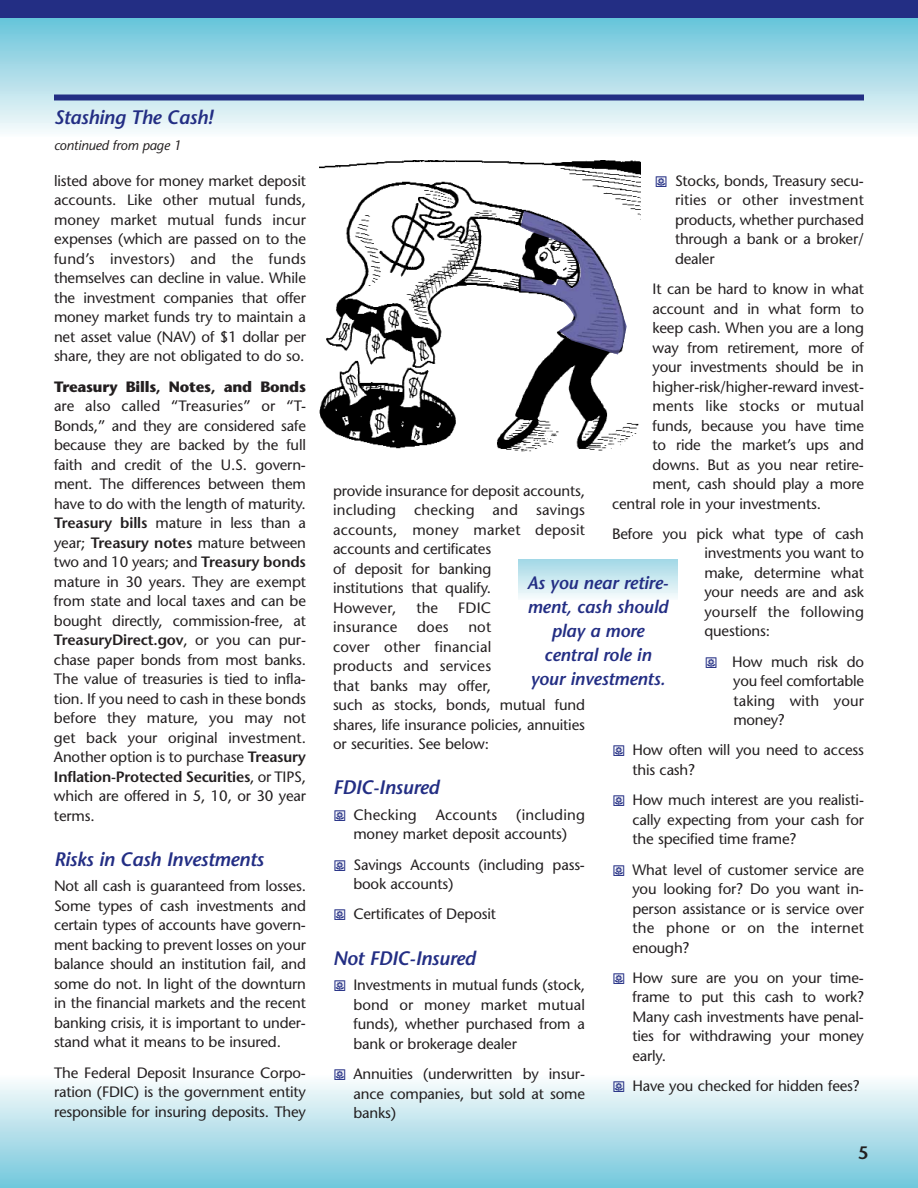
<style>
.page{position:relative;width:918px;height:1188px;background:#fff}
.page>*{position:absolute;margin:0;border:0;box-sizing:border-box;transform-origin:0 0}
.t1{font:italic 600 19.5px "Stone Sans";letter-spacing:-.015em;color:#232e84}
.t2{font:italic 600 18px/24px "Stone Sans";letter-spacing:-.01em;color:#232e84;text-align:center}
.t3{font:600 18px "Stone Sans";color:#231f20}
.t4{font:15px/19.5px "Stone Sans";letter-spacing:-.01em;color:#231f20;text-align:justify}
.t5{font:15px "Stone Sans";letter-spacing:.01em;color:#231f20}
.t6{font:700 15px "Stone Sans";letter-spacing:-.015em;color:#231f20}
.t7{font:italic 13.5px "Stone Sans";letter-spacing:-.01em;color:#231f20}
.s1{font-weight:600}
.s2{font-family:"Botanical";font-size:13.5px;color:#232e84}
</style>
<div class="page">
<div style="left:0;top:1076px;width:918px;height:112px;background:linear-gradient(to bottom,#fbfcfc,#73c7dc)"></div>
<div style="left:0;top:0;width:918px;height:67px;background:#232e84"></div>
<div style="left:0;top:19px;width:918px;height:118px;background:linear-gradient(to bottom,#69c4d9,#f9fbfb)"></div>
<div style="left:54px;top:94px;width:810px;height:6px;background:#232e84"></div>
<img style="left:319px;top:160px;width:322px;height:292px">
<img style="left:521px;top:211px;width:106px;height:143px">
<div style="left:518px;top:559px;width:159px;height:41px;background:linear-gradient(to bottom,#a2d8e5,#f8fcfc)"></div>
<h1 class="t1" style="left:54px;top:110px;width:161px">Stashing The Cash!</h1>
<p class="t7" style="left:54px;top:140px;width:129px">continued from page 1</p>
<p class="t4" style="left:54px;top:172px;width:254px">listed above for money market deposit accounts. Like other mutual funds, money market mutual funds incur expenses (which are passed on to the fund’s investors) and the funds themselves can decline in value. While the investment companies that offer money market funds try to maintain a net asset value (NAV) of $1 dollar per share, they are not obligated to do so.</p>
<p class="t6" style="left:54px;top:381px;width:254px">Treasury Bills, Notes, and Bonds</p>
<p class="t4" style="left:54px;top:398px;width:254px">are also called “Treasuries” or “T-Bonds,” and they are considered safe because they are backed by the full faith and credit of the U.S. govern&shy;ment. The differences between them have to do with the length of maturity.<br><span class="s1">Treasury bills</span> mature in less than a year; <span class="s1">Treasury notes</span> mature between two and 10 years; and <span class="s1">Treasury bonds </span>mature in 30 years. They are exempt from state and local taxes and can be bought directly, commission-free, at <span class="s1">TreasuryDirect.gov</span>, or you can pur&shy;chase paper bonds from most banks.<br>The value of treasuries is tied to infla&shy;tion. If you need to cash in these bonds before they mature, you may not get back your original investment.<br>Another option is to purchase <span class="s1">Treasury Inflation-Protected Securities</span>, or TIPS, which are offered in 5, 10, or 30 year terms.</p>
<h1 class="t1" style="left:54px;top:852px;width:211px">Risks in Cash Investments</h1>
<p class="t4" style="left:54px;top:878px;width:253px">Not all cash is guaranteed from losses.<br>Some types of cash investments and certain types of accounts have govern&shy;ment backing to prevent losses on your balance should an institution fail, and some do not. In light of the downturn in the financial markets and the recent banking crisis, it is important to under&shy;stand what it means to be insured.</p>
<p class="t4" style="left:54px;top:1064px;width:253px">The Federal Deposit Insurance Corpo&shy;ration (FDIC) is the government entity responsible for insuring deposits. They</p>
<p class="t4" style="left:675px;top:172px;width:191px;text-indent:-20px"><span class="s2">M</span> Stocks, bonds, Treasury secu&shy;rities or other investment products, whether purchased through a bank or a broker/ dealer</p>
<p class="t4" style="left:653px;top:281px;width:213px">It can be hard to know in what</p>
<p class="t4" style="left:653px;top:300px;width:213px">account and in what form to</p>
<p class="t4" style="left:653px;top:320px;width:213px">keep cash. When you are a long</p>
<p class="t4" style="left:653px;top:339px;width:213px">way from retirement, more of</p>
<p class="t4" style="left:653px;top:359px;width:213px">your investments should be in</p>
<p class="t4" style="left:653px;top:378px;width:213px">higher-risk/higher-reward invest-</p>
<p class="t5" style="left:653px;top:400px;width:213px">ments like stocks or mutual</p>
<p class="t4" style="left:653px;top:417px;width:213px">funds, because you have time</p>
<p class="t4" style="left:653px;top:437px;width:213px">to ride the market’s ups and</p>
<p class="t4" style="left:653px;top:456px;width:213px">downs. But as you near retire-</p>
<p class="t4" style="left:653px;top:476px;width:213px">ment, cash should play a more</p>
<p class="t4" style="left:612px;top:495px;width:210px">central role in your investments.</p>
<p class="t4" style="left:704px;top:525px;width:161px;text-indent:-92px">Before you pick what type of cash investments you want to make, determine what your needs are and ask yourself the following questions:</p>
<p class="t4" style="left:733px;top:653px;width:132px;text-indent:-29px"><span class="s2">M</span> How much risk do you feel comfortable taking with your money?</p>
<p class="t4" style="left:632px;top:742px;width:233px;text-indent:-20px"><span class="s2">M</span> How often will you need to access this cash?</p>
<p class="t4" style="left:632px;top:792px;width:233px;text-indent:-20px"><span class="s2">M</span> How much interest are you realisti&shy;cally expecting from your cash for the specified time frame?</p>
<p class="t4" style="left:632px;top:861px;width:233px;text-indent:-20px"><span class="s2">M</span> What level of customer service are you looking for? Do you want in&shy;person assistance or is service over the phone or on the internet enough?</p>
<p class="t4" style="left:632px;top:969px;width:233px;text-indent:-20px"><span class="s2">M</span> How sure are you on your time&shy;frame to put this cash to work?<br>Many cash investments have penal&shy;ties for withdrawing your money early.</p>
<p class="t4" style="left:612px;top:1078px;width:249px"><span class="s2">M</span> Have you checked for hidden fees?</p>
<p class="t4" style="left:333px;top:482px;width:254px;text-align:left">provide insurance for deposit accounts, including checking and savings accounts, money market deposit accounts and certificates<br>of deposit for banking<br>institutions that qualify.<br>However,</p>
<p class="t2" style="left:527px;top:572px;width:143px">As you near retire&shy;ment, cash should play a more central role in your investments.</p>
<p class="t4" style="left:416px;top:599px;width:23px">the</p>
<p class="t4" style="left:458px;top:599px;width:35px">FDIC</p>
<p class="t5" style="left:333px;top:621px;width:66px">insurance</p>
<p class="t4" style="left:417px;top:619px;width:33px">does</p>
<p class="t4" style="left:333px;top:619px;width:253px;text-align:left;text-indent:135px">not<br>cover other financial<br>products and services<br>that banks may offer,<br>such as stocks, bonds, mutual fund shares, life insurance policies, annuities or securities. See below:</p>
<h1 class="t1" style="left:333px;top:780px;width:108px">FDIC-Insured</h1>
<p class="t5" style="left:333px;top:809px;width:85px"><span class="s2">M</span> Checking</p>
<p class="t5" style="left:436px;top:809px;width:63px">Accounts</p>
<p class="t4" style="left:353px;top:806px;width:233px;text-indent:163px">(including money market deposit accounts)</p>
<p class="t4" style="left:353px;top:856px;width:233px;text-indent:-20px"><span class="s2">M</span> Savings Accounts (including pass&shy;book accounts)</p>
<p class="t4" style="left:333px;top:906px;width:165px"><span class="s2">M</span> Certificates of Deposit</p>
<h1 class="t1" style="left:333px;top:950px;width:144px">Not FDIC-Insured</h1>
<p class="t4" style="left:353px;top:977px;width:233px;text-indent:-20px"><span class="s2">M</span> Investments in mutual funds (stock, bond or money market mutual funds), whether purchased from a bank or brokerage dealer</p>
<p class="t4" style="left:353px;top:1066px;width:233px;text-indent:-20px"><span class="s2">M</span> Annuities (underwritten by insur&shy;ance companies, but sold at some banks)</p>
<p class="t3" style="left:858px;top:1146px;width:12px">5</p>
</div>
